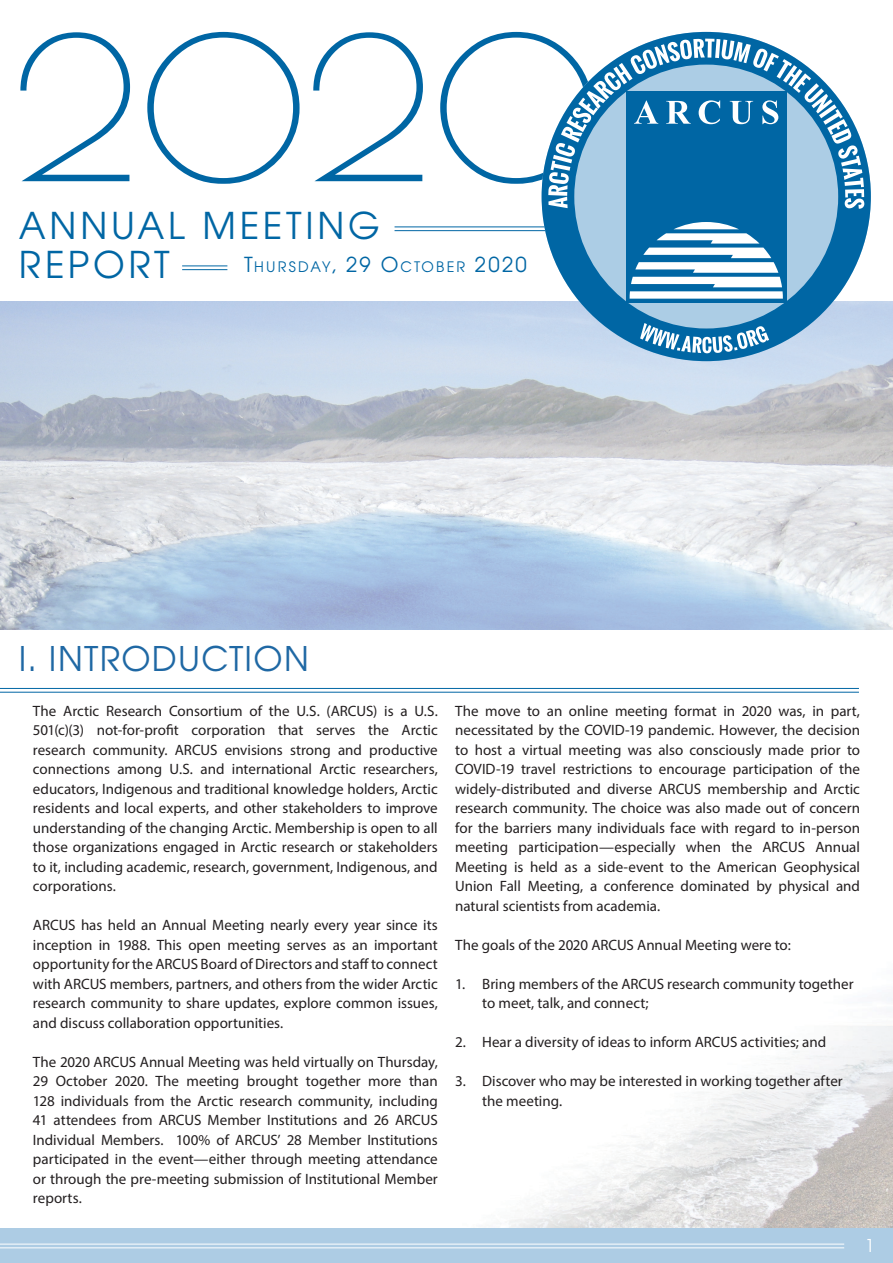
<style>
.page{position:relative;width:893px;height:1263px;background:#fff}
.page>*{position:absolute;margin:0;border:0;box-sizing:border-box;transform-origin:0 0}
.t1{font:37.5px/39px "Avillar";letter-spacing:.1em;color:#0066a4}
.Head_1{font:34.5px "Avillar";letter-spacing:.04em;color:#1f68a4}
.t2{font:18px "Avillar";color:#fff}
.Body{font:15px/19.5px "Myriad Pro";color:#231f20;text-align:justify}
.t3{font:14.7px "Avillar";letter-spacing:.155em;color:#0066a4}
.s1{font-size:21px}
</style>
<div class="page">
<img style="left:385px;top:996px;width:508px;height:233px">
<hr style="left:395px;top:227px;width:451px;height:1px;background:#0066a4">
<hr style="left:395px;top:230px;width:451px;height:1px;background:#0066a4">
<hr style="left:182px;top:266px;width:45px;height:1px;background:#0066a4">
<hr style="left:182px;top:269px;width:45px;height:1px;background:#0066a4">
<div style="left:0;top:1229px;width:893px;height:34px;background:#adcce4"></div>
<hr style="left:0;top:688px;width:859px;height:1px;background:#0066a4">
<hr style="left:0;top:692px;width:859px;height:1px;background:#0066a4">
<img style="left:0;top:302px;width:893px;height:328px">
<svg style="left:20px;top:32px;width:110px;height:149px"></svg>
<svg style="left:147px;top:32px;width:153px;height:152px"></svg>
<svg style="left:313px;top:32px;width:110px;height:149px"></svg>
<svg style="left:542px;top:149px;width:329px;height:212px"></svg>
<svg style="left:440px;top:32px;width:424px;height:177px"></svg>
<svg style="left:640px;top:323px;width:129px;height:30px"></svg>
<hr style="left:0;top:1244px;width:844px;height:1px;background:#fff">
<hr style="left:0;top:1247px;width:844px;height:1px;background:#fff">
<p class="t1" style="left:19px;top:204px;width:363px">ANNUAL MEETING<br>REPORT</p>
<p class="t3" style="left:244px;top:257px;width:284px"><span class="s1">T</span>HUR SDAY<span class="s1">, 29 O</span>CTO BER <span class="s1">2020</span></p>
<p class="Head_1" style="left:19px;top:635px;width:291px">I. INTRODUCTION</p>
<p class="Body" style="left:33px;top:701px;width:406px">The Arctic Research Consortium of the U.S. (ARCUS) is a U.S.<br>501(c)(3) not-for-profit corporation that serves the Arctic research community. ARCUS envisions strong and productive connections among U.S. and international Arctic researchers, educators, Indigenous and traditional knowledge holders, Arctic residents and local experts, and other stakeholders to improve understanding of the changing Arctic. Membership is open to all those organizations engaged in Arctic research or stakeholders to it, including academic, research, government, Indigenous, and corporations.</p>
<p class="Body" style="left:33px;top:915px;width:406px">ARCUS has held an Annual Meeting nearly every year since its inception in 1988. This open meeting serves as an important opportunity for the ARCUS Board of Directors and staff to connect with ARCUS members, partners, and others from the wider Arctic research community to share updates, explore common issues, and discuss collaboration opportunities.</p>
<p class="Body" style="left:33px;top:1052px;width:406px">The 2020 ARCUS Annual Meeting was held virtually on Thursday, 29 October 2020. The meeting brought together more than 128 individuals from the Arctic research community, including 41 attendees from ARCUS Member Institutions and 26 ARCUS Individual Members. 100% of ARCUS’ 28 Member Institutions participated in the event—either through meeting attendance or through the pre-meeting submission of Institutional Member reports.</p>
<p class="Body" style="left:455px;top:701px;width:406px">The move to an online meeting format in 2020 was, in part, necessitated by the COVID-19 pandemic. However, the decision to host a virtual meeting was also consciously made prior to COVID-19 travel restrictions to encourage participation of the widely-distributed and diverse ARCUS membership and Arctic research community. The choice was also made out of concern for the barriers many individuals face with regard to in-person meeting participation—especially when the ARCUS Annual Meeting is held as a side-event to the American Geophysical Union Fall Meeting, a conference dominated by physical and natural scientists from academia.</p>
<p class="Body" style="left:455px;top:935px;width:337px">The goals of the 2020 ARCUS Annual Meeting were to:</p>
<p class="Body" style="left:482px;top:974px;width:373px;text-indent:-27px">1. Bring members of the ARCUS research community together to meet, talk, and connect;</p>
<p class="Body" style="left:455px;top:1032px;width:372px">2. Hear a diversity of ideas to inform ARCUS activities; and</p>
<p class="Body" style="left:482px;top:1071px;width:362px;text-indent:-27px">3. Discover who may be interested in working together after the meeting.</p>
<p class="t2" style="left:865px;top:1233px;width:11px">1</p>
</div>
